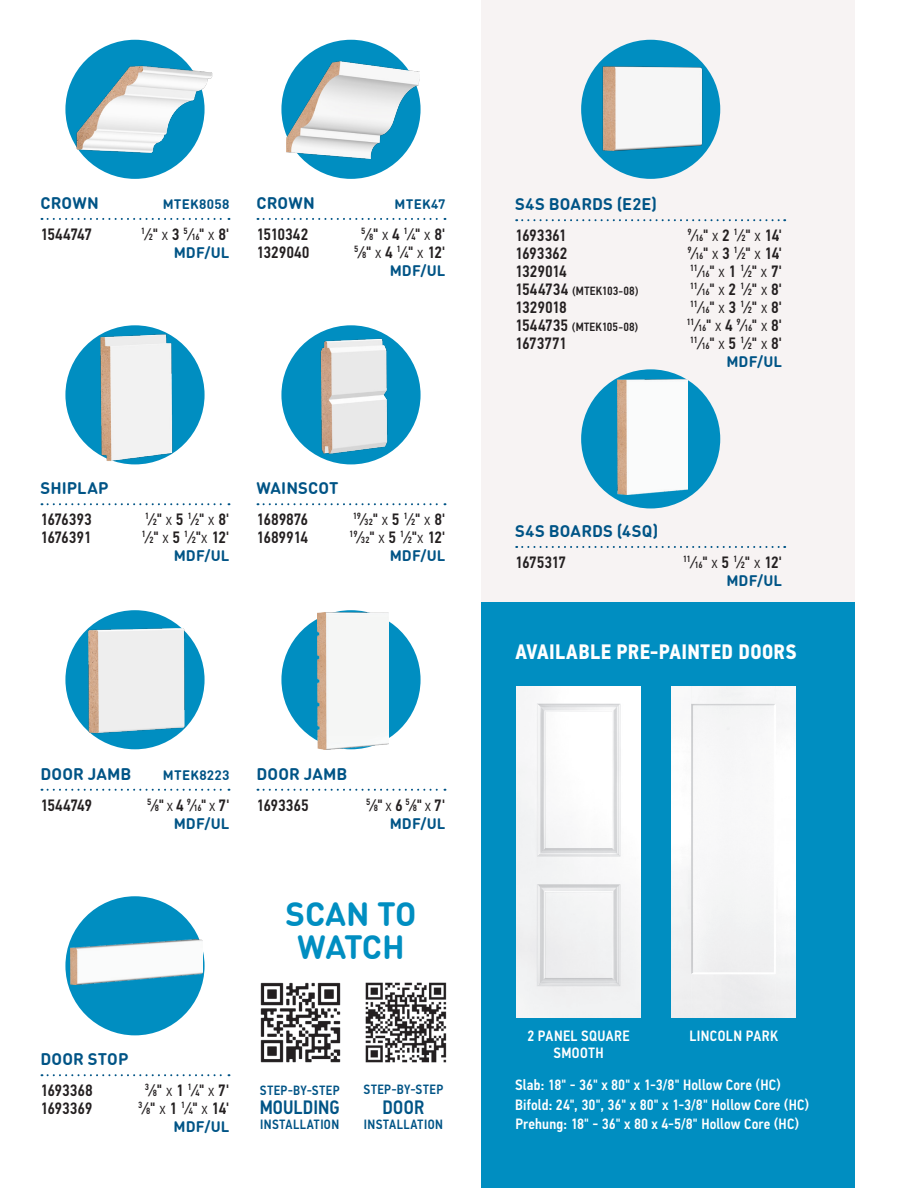
<style>
.page{position:relative;width:918px;height:1188px;background:#fff}
.page>*{position:absolute;margin:0;border:0;box-sizing:border-box;transform-origin:0 0}
.t1{font:700 33px/33px "DIN Round OT";letter-spacing:-.015em;color:#008ec1;text-align:center}
.t2{font:700 21px "PF Din Text Cond Pro";letter-spacing:.015em;color:#fff}
.t3{font:500 19.5px "PF Din Text Cond Pro";letter-spacing:.01em;color:#005486}
.t4{font:500 16.5px "PF Din Text Cond Pro";letter-spacing:-.025em;color:#231f20}
.t5{font:700 16.5px "DIN Round OT";letter-spacing:.01em;color:#005486}
.t6{font:500 16.5px "PF Din Text Cond Pro";color:#231f20}
.t7{font:500 16.5px "PF Din Text Cond Pro";letter-spacing:-.005em;color:#231f20}
.t8{font:500 15px/19.5px "PF Din Text Cond Pro";letter-spacing:.01em;color:#fff}
.t9{font:700 15px "DIN Round OT";letter-spacing:.01em;color:#005486}
.t10{font:500 15px/16.5px "PF Din Text Cond Pro";letter-spacing:.03em;color:#fff;text-align:center}
.t11{font:500 13.5px "PF Din Text Cond Pro";letter-spacing:.035em;color:#005486}
.t12{font:700 13.5px "DIN Round OT";letter-spacing:.025em;color:#005486}
.t13{font:500 12px "PF Din Text Cond Pro";letter-spacing:.015em;color:#231f20}
.t14{font:500 9.15px "PF Din Text Cond Pro";color:#231f20}
.s1{font-size:9.15px}
.s2{font-weight:300}
.s3{font-size:16.5px}
.s4{font-weight:300;font-size:16.5px}
</style>
<div class="page">
<div style="left:481px;top:0;width:374px;height:1188px;background:#f7f3f3"></div>
<div style="left:481px;top:603px;width:374px;height:585px;background:#008ec1"></div>
<svg style="left:48px;top:503px;width:182px;height:2px"></svg>
<div style="left:65px;top:325px;width:140px;height:139px;background:#008ec1;border-radius:50%"></div>
<svg style="left:264px;top:789px;width:182px;height:2px"></svg>
<div style="left:281px;top:610px;width:140px;height:139px;background:#008ec1;border-radius:50%"></div>
<svg style="left:264px;top:503px;width:182px;height:2px"></svg>
<div style="left:281px;top:325px;width:140px;height:139px;background:#008ec1;border-radius:50%"></div>
<svg style="left:48px;top:789px;width:182px;height:2px"></svg>
<div style="left:65px;top:610px;width:140px;height:139px;background:#008ec1;border-radius:50%"></div>
<svg style="left:516px;top:546px;width:269px;height:2px"></svg>
<svg style="left:48px;top:218px;width:182px;height:2px"></svg>
<div style="left:65px;top:40px;width:140px;height:139px;background:#008ec1;border-radius:50%"></div>
<svg style="left:264px;top:218px;width:182px;height:2px"></svg>
<div style="left:281px;top:40px;width:140px;height:139px;background:#008ec1;border-radius:50%"></div>
<svg style="left:516px;top:219px;width:269px;height:2px"></svg>
<div style="left:581px;top:369px;width:139px;height:139px;background:#008ec1;border-radius:50%"></div>
<div style="left:65px;top:896px;width:140px;height:139px;background:#008ec1;border-radius:50%"></div>
<svg style="left:48px;top:1074px;width:182px;height:2px"></svg>
<img style="left:672px;top:686px;width:124px;height:331px">
<img style="left:517px;top:686px;width:124px;height:331px">
<img style="left:260px;top:982px;width:81px;height:81px">
<img style="left:365px;top:982px;width:82px;height:81px">
<img style="left:297px;top:333px;width:111px;height:125px">
<img style="left:65px;top:48px;width:148px;height:125px">
<img style="left:286px;top:62px;width:134px;height:97px">
<img style="left:65px;top:617px;width:140px;height:125px">
<img style="left:317px;top:612px;width:72px;height:137px">
<img style="left:71px;top:940px;width:131px;height:44px">
<img style="left:82px;top:325px;width:111px;height:140px">
<img style="left:583px;top:39px;width:138px;height:139px">
<img style="left:617px;top:379px;width:70px;height:115px">
<p class="t5" style="left:41px;top:192px;width:60px">CROWN</p>
<p class="t12" style="left:163px;top:195px;width:68px">MTEK8058</p>
<p class="t4" style="left:40px;top:224px;width:53px">1544747</p>
<p class="t4" style="left:141px;top:224px;width:90px"><sup>1</sup>⁄<span class="s1">2</span>" <span class="s2">x</span> 3 <sup>5</sup>⁄<span class="s1">16</span>" <span class="s2">x</span> 8'</p>
<p class="t9" style="left:174px;top:242px;width:57px">MDF/UL</p>
<p class="t5" style="left:257px;top:192px;width:60px">CROWN</p>
<p class="t12" style="left:394px;top:195px;width:53px">MTEK47</p>
<p class="t4" style="left:256px;top:224px;width:54px">1510342</p>
<p class="t4" style="left:361px;top:224px;width:86px"><sup>5</sup>⁄<span class="s1">8</span>" <span class="s2">x</span> 4 <sup>1</sup>⁄<span class="s1">4</span>" <span class="s2">x</span> 8'</p>
<p class="t6" style="left:256px;top:242px;width:55px">1329040</p>
<p class="t4" style="left:354px;top:242px;width:93px"><sup>5</sup>⁄<span class="s1">8</span>" <span class="s2">x</span> 4 <sup>1</sup>⁄<span class="s1">4</span>" <span class="s2">x</span> 12'</p>
<p class="t9" style="left:390px;top:260px;width:57px">MDF/UL</p>
<p class="t5" style="left:41px;top:478px;width:70px">SHIPLAP</p>
<p class="t4" style="left:40px;top:509px;width:53px">1676393</p>
<p class="t4" style="left:145px;top:509px;width:86px"><sup>1</sup>⁄<span class="s1">2</span>" <span class="s2">x</span> 5 <sup>1</sup>⁄<span class="s1">2</span>" <span class="s2">x</span> 8'</p>
<p class="t4" style="left:40px;top:527px;width:52px">1676391</p>
<p class="t4" style="left:141px;top:527px;width:90px"><sup>1</sup>⁄<span class="s1">2</span>" <span class="s2">x</span> 5 <sup>1</sup>⁄<span class="s1">2</span>"<span class="s2">x</span> 12'</p>
<p class="t9" style="left:174px;top:546px;width:57px">MDF/UL</p>
<p class="t5" style="left:257px;top:478px;width:84px">WAINSCOT</p>
<p class="t7" style="left:256px;top:509px;width:53px">1689876</p>
<p class="t4" style="left:353px;top:509px;width:94px"><sup>19</sup>⁄<span class="s1">32</span>" <span class="s2">x</span> 5 <sup>1</sup>⁄<span class="s1">2</span>" <span class="s2">x</span> 8'</p>
<p class="t4" style="left:256px;top:527px;width:53px">1689914</p>
<p class="t4" style="left:349px;top:527px;width:98px"><sup>19</sup>⁄<span class="s1">32</span>" <span class="s2">x</span> 5 <sup>1</sup>⁄<span class="s1">2</span>"<span class="s2">x</span> 12'</p>
<p class="t9" style="left:390px;top:546px;width:57px">MDF/UL</p>
<p class="t5" style="left:41px;top:763px;width:92px">DOOR JAMB</p>
<p class="t12" style="left:163px;top:766px;width:68px">MTEK8223</p>
<p class="t4" style="left:40px;top:795px;width:53px">1544749</p>
<p class="t4" style="left:147px;top:795px;width:84px"><sup>5</sup>⁄<span class="s1">8</span>" <span class="s2">x</span> 4 <sup>9</sup>⁄<span class="s1">16</span>" <span class="s2">x</span> 7'</p>
<p class="t9" style="left:174px;top:813px;width:57px">MDF/UL</p>
<p class="t5" style="left:257px;top:763px;width:92px">DOOR JAMB</p>
<p class="t6" style="left:256px;top:795px;width:54px">1693365</p>
<p class="t4" style="left:366px;top:795px;width:81px"><sup>5</sup>⁄<span class="s1">8</span>" <span class="s2">x</span> 6 <sup>5</sup>⁄<span class="s1">8</span>" <span class="s2">x</span> 7'</p>
<p class="t9" style="left:390px;top:813px;width:57px">MDF/UL</p>
<h1 class="t1" style="left:286px;top:897px;width:132px">SCAN TO<br>WATCH</h1>
<p class="t5" style="left:41px;top:1049px;width:89px">DOOR STOP</p>
<p class="t6" style="left:40px;top:1080px;width:54px">1693368</p>
<p class="t4" style="left:145px;top:1080px;width:86px"><sup>3</sup>⁄<span class="s1">8</span>" <span class="s2">x</span> 1 <sup>1</sup>⁄<span class="s1">4</span>" <span class="s2">x</span> 7'</p>
<p class="t4" style="left:40px;top:1098px;width:53px">1693369</p>
<p class="t4" style="left:138px;top:1098px;width:93px"><sup>3</sup>⁄<span class="s1">8</span>" <span class="s2">x</span> 1 <sup>1</sup>⁄<span class="s1">4</span>" <span class="s2">x</span> 14'</p>
<p class="t9" style="left:174px;top:1117px;width:57px">MDF/UL</p>
<p class="t11" style="left:260px;top:1082px;width:81px">STEP-BY-STEP</p>
<p class="t3" style="left:260px;top:1096px;width:81px">MOULDING</p>
<p class="t11" style="left:260px;top:1116px;width:80px">INSTALLATION</p>
<p class="t11" style="left:364px;top:1082px;width:81px">STEP-BY-STEP</p>
<p class="t3" style="left:382px;top:1096px;width:43px">DOOR</p>
<p class="t11" style="left:364px;top:1116px;width:80px">INSTALLATION</p>
<p class="t5" style="left:515px;top:193px;width:143px">S4S BOARDS (E2E)</p>
<p class="t4" style="left:515px;top:225px;width:53px">1693361</p>
<p class="t4" style="left:688px;top:225px;width:96px"><sup>9</sup>⁄<span class="s1">16</span>" <span class="s2">x</span> 2 <sup>1</sup>⁄<span class="s1">2</span>" <span class="s2">x</span> 14'</p>
<p class="t7" style="left:515px;top:243px;width:54px">1693362</p>
<p class="t4" style="left:688px;top:243px;width:96px"><sup>9</sup>⁄<span class="s1">16</span>" <span class="s2">x</span> 3 <sup>1</sup>⁄<span class="s1">2</span>" <span class="s2">x</span> 14'</p>
<p class="t4" style="left:515px;top:261px;width:53px">1329014</p>
<p class="t4" style="left:690px;top:261px;width:94px"><sup>11</sup> ⁄<span class="s1">16</span>" <span class="s2">x</span> 1 <sup>1</sup>⁄<span class="s1">2</span>" <span class="s2">x</span> 7'</p>
<p class="t13" style="left:515px;top:284px;width:125px"><span class="s3">1544734</span> (MTEK103-08)</p>
<p class="t4" style="left:690px;top:279px;width:94px"><sup>11</sup> ⁄<span class="s1">16</span>" <span class="s2">x</span> 2 <sup>1</sup>⁄<span class="s1">2</span>" <span class="s2">x</span> 8'</p>
<p class="t4" style="left:515px;top:297px;width:53px">1329018</p>
<p class="t4" style="left:690px;top:297px;width:94px"><sup>11</sup> ⁄<span class="s1">16</span>" <span class="s2">x</span> 3 <sup>1</sup>⁄<span class="s1">2</span>" <span class="s2">x</span> 8'</p>
<p class="t13" style="left:515px;top:320px;width:124px"><span class="s3">1544735</span> (MTEK105-08)</p>
<p class="t14" style="left:686px;top:322px;width:97px">11 <span class="s3">⁄</span>16<span class="s3">"</span> <span class="s4">x</span> <span class="s3">4</span> 9<span class="s3">⁄</span>16<span class="s3">"</span> <span class="s4">x</span> <span class="s3">8'</span></p>
<p class="t4" style="left:515px;top:333px;width:53px">1673771</p>
<p class="t4" style="left:690px;top:333px;width:94px"><sup>11</sup> ⁄<span class="s1">16</span>" <span class="s2">x</span> 5 <sup>1</sup>⁄<span class="s1">2</span>" <span class="s2">x</span> 8'</p>
<p class="t9" style="left:726px;top:352px;width:57px">MDF/UL</p>
<p class="t5" style="left:515px;top:520px;width:144px">S4S BOARDS (4SQ)</p>
<p class="t4" style="left:515px;top:552px;width:52px">1675317</p>
<p class="t4" style="left:683px;top:552px;width:101px"><sup>11</sup> ⁄<span class="s1">16</span>" <span class="s2">x</span> 5 <sup>1</sup>⁄<span class="s1">2</span>" <span class="s2">x</span> 12'</p>
<p class="t9" style="left:726px;top:571px;width:57px">MDF/UL</p>
<p class="t2" style="left:515px;top:639px;width:283px">AVAILABLE PRE-PAINTED DOORS</p>
<p class="t10" style="left:527px;top:1028px;width:104px">2 PANEL SQUARE<br>SMOOTH</p>
<p class="t8" style="left:515px;top:1076px;width:295px">Slab: 18" - 36" x 80" x 1-3/8" Hollow Core (HC)<br>Bifold: 24", 30", 36" x 80" x 1-3/8" Hollow Core (HC)<br>Prehung: 18" - 36" x 80 x 4-5/8" Hollow Core (HC)</p>
<p class="t8" style="left:690px;top:1026px;width:90px">LINCOLN PARK</p>
</div>
